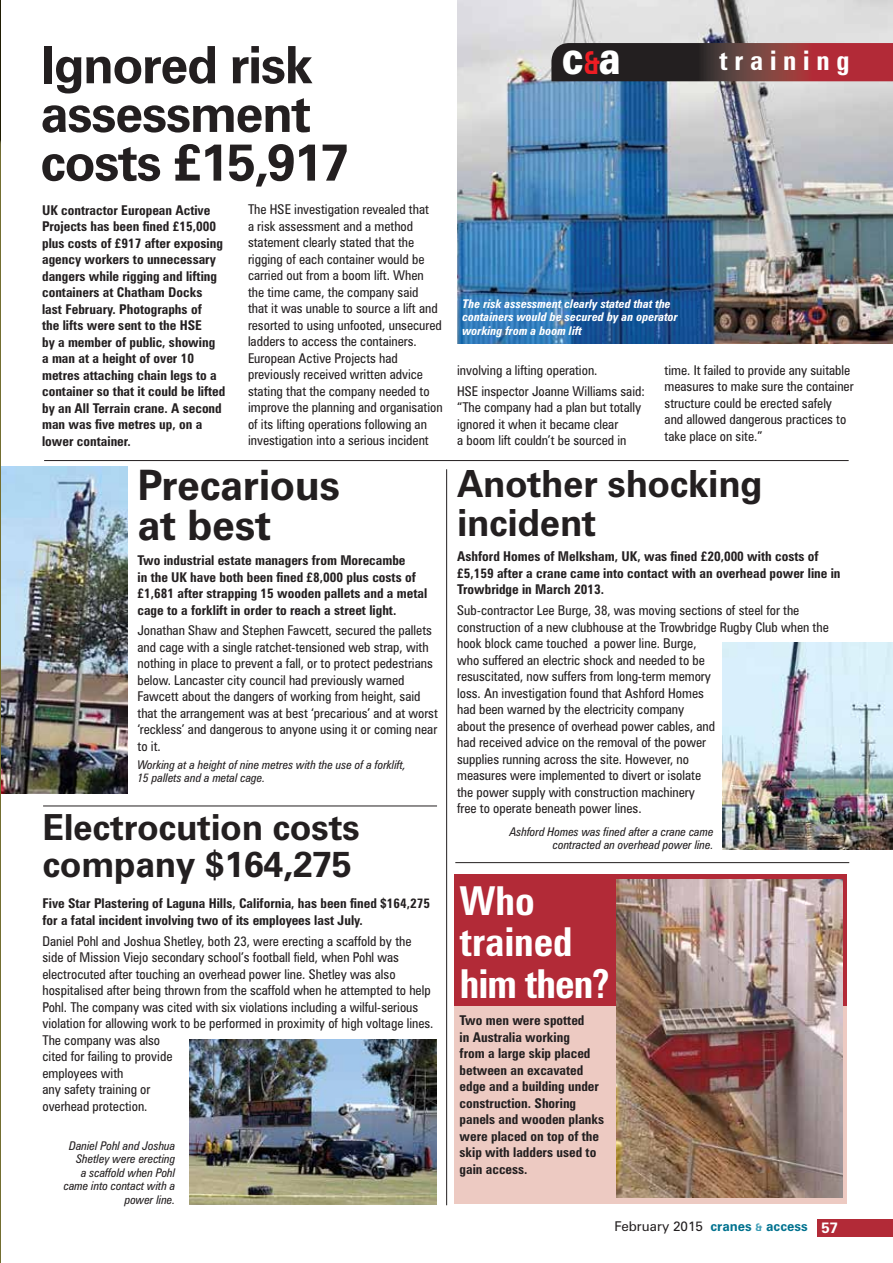
<style>
.page{position:relative;width:893px;height:1263px;background:#fff}
.page>*{position:absolute;margin:0;border:0;box-sizing:border-box;transform-origin:0 0}
.t1{font:700 51.6px/48.6px "Zurich BT";letter-spacing:-.03em;color:#231f20}
.t2{font:900 45.9px "Zurich BT";color:#fff;scale:.79 1}
.t3{font:700 42px/40.5px "Zurich BT";letter-spacing:-.01em;color:#231f20}
.t4{font:700 condensed 39.9px/41.4px "Zurich BT";color:#fff}
.t5{font:700 37.5px/39px "Zurich BT";letter-spacing:-.01em;color:#231f20}
.t6{font:700 36px/37.5px "Zurich BT";letter-spacing:-.01em;color:#231f20}
.t7{font:700 condensed 27px "Zurich BT";letter-spacing:.25em;color:#fff}
.t8{font:condensed 13.5px/16.5px "Zurich BT";color:#231f20}
.t9{font:700 condensed 13.5px/16.5px "Zurich BT";color:#231f20}
.t10{font:13.5px "Zurich BT";color:#231f20}
.t11{font:italic condensed 12px/13.5px "Zurich BT";color:#231f20;text-align:right}
.t12{font:italic 700 condensed 12px/13.5px "Zurich BT";color:#fff}
.s1{font-weight:700;font-size:31.65px;color:#ed1d24}
.s2{font-weight:700;color:#00728f}
.s3{font-weight:700;font-size:10.5px;color:#3c9db6}
.s4{font-weight:700;font-size:15px;color:#fff}
</style>
<div class="page">
<div style="left:817px;top:1219px;width:76px;height:17px;background:#b22a37"></div>
<img style="left:457px;top:0;width:436px;height:344px">
<svg style="left:551px;top:43px;width:342px;height:38px;background:#602d30"></svg>
<hr style="left:446px;top:469px;width:1px;height:736px;background:#231f20">
<hr style="left:44px;top:460px;width:805px;height:1px;background:#231f20">
<hr style="left:455px;top:862px;width:394px;height:1px;background:#231f20">
<div style="left:454px;top:888px;width:393px;height:316px;background:#edcac2"></div>
<div style="left:454px;top:874px;width:393px;height:132px;background:#b22a37"></div>
<hr style="left:43px;top:805px;width:394px;height:1px;background:#231f20">
<img style="left:723px;top:642px;width:170px;height:207px">
<img style="left:1px;top:467px;width:127px;height:326px">
<img style="left:616px;top:879px;width:227px;height:319px">
<img style="left:190px;top:1039px;width:247px;height:166px">
<img style="left:0;top:0;width:1px;height:1263px">
<h1 class="t1" style="left:40px;top:40px;width:311px">Ignored risk assessment costs £15,917</h1>
<p class="t9" style="left:42px;top:202px;width:185px">UK contractor European Active<br>Projects has been fined £15,000 plus costs of £917 after exposing agency workers to unnecessary dangers while rigging and lifting containers at Chatham Docks last February. Photographs of<br>the lifts were sent to the HSE<br>by a member of public, showing<br>a man at a height of over 10 metres attaching chain legs to a container so that it could be lifted by an All Terrain crane. A second man was five metres up, on a lower container.</p>
<p class="t8" style="left:248px;top:201px;width:196px">The HSE investigation revealed that<br>a risk assessment and a method statement clearly stated that the rigging of each container would be carried out from a boom lift. When the time came, the company said<br>that it was unable to source a lift and resorted to using unfooted, unsecured ladders to access the containers.<br>European Active Projects had previously received written advice stating that the company needed to improve the planning and organisation of its lifting operations following an investigation into a serious incident</p>
<h3 class="t3" style="left:137px;top:464px;width:204px">Precarious at best</h3>
<p class="t9" style="left:137px;top:552px;width:291px">Two industrial estate managers from Morecambe<br>in the UK have both been fined £8,000 plus costs of £1,681 after strapping 15 wooden pallets and a metal cage to a forklift in order to reach a street light.</p>
<p class="t8" style="left:137px;top:622px;width:302px">Jonathan Shaw and Stephen Fawcett, secured the pallets and cage with a single ratchet-tensioned web strap, with nothing in place to prevent a fall, or to protect pedestrians below. Lancaster city council had previously warned Fawcett about the dangers of working from height, said that the arrangement was at best ‘precarious’ and at worst ‘reckless’ and dangerous to anyone using it or coming near to it.</p>
<p class="t11" style="left:137px;top:757px;width:270px;text-align:left">Working at a height of nine metres with the use of a forklift,<br>15 pallets and a metal cage.</p>
<h3 class="t6" style="left:42px;top:808px;width:319px">Electrocution costs company $164,275</h3>
<p class="t9" style="left:42px;top:895px;width:389px">Five Star Plastering of Laguna Hills, California, has been fined $164,275 for a fatal incident involving two of its employees last July.</p>
<p class="t8" style="left:42px;top:932px;width:393px">Daniel Pohl and Joshua Shetley, both 23, were erecting a scaffold by the side of Mission Viejo secondary school’s football field, when Pohl was electrocuted after touching an overhead power line. Shetley was also hospitalised after being thrown from the scaffold when he attempted to help Pohl. The company was cited with six violations including a wilful-serious violation for allowing work to be performed in proximity of high voltage lines.<br>The company was also<br>cited for failing to provide<br>employees with<br>any safety training or<br>overhead protection.</p>
<p class="t11" style="left:64px;top:1139px;width:113px">Daniel Pohl and Joshua<br>Shetley were erecting<br>a scaffold when Pohl came into contact with a power line.</p>
<h2 class="t2" style="left:562px;top:29px;width:76px">c<span class="s1">&amp;</span>a</h2>
<h3 class="t7" style="left:719px;top:44px;width:132px">training</h3>
<p class="t12" style="left:463px;top:297px;width:217px">The risk assessment clearly stated that the containers would be secured by an operator working from a boom lift</p>
<p class="t8" style="left:457px;top:360px;width:189px;line-height:20.7px">involving a lifting operation.<br>HSE inspector Joanne Williams said:</p>
<p class="t8" style="left:457px;top:399px;width:186px">“The company had a plan but totally ignored it when it became clear<br>a boom lift couldn’t be sourced in</p>
<p class="t8" style="left:665px;top:362px;width:191px">time. It failed to provide any suitable measures to make sure the container structure could be erected safely and allowed dangerous practices to take place on site.”</p>
<h3 class="t5" style="left:457px;top:464px;width:307px">Another shocking incident</h3>
<p class="t9" style="left:457px;top:548px;width:385px">Ashford Homes of Melksham, UK, was fined £20,000 with costs of £5,159 after a crane came into contact with an overhead power line in<br>Trowbridge in March 2013.</p>
<p class="t8" style="left:457px;top:602px;width:373px">Sub-contractor Lee Burge, 38, was moving sections of steel for the construction of a new clubhouse at the Trowbridge Rugby Club when the hook block came touched a power line. Burge,<br>who suffered an electric shock and needed to be<br>resuscitated, now suffers from long-term memory<br>loss. An investigation found that Ashford Homes<br>had been warned by the electricity company<br>about the presence of overhead power cables, and<br>had received advice on the removal of the power<br>supplies running across the site. However, no<br>measures were implemented to divert or isolate<br>the power supply with construction machinery<br>free to operate beneath power lines.</p>
<p class="t11" style="left:510px;top:825px;width:205px">Ashford Homes was fined after a crane came contracted an overhead power line.</p>
<h3 class="t4" style="left:460px;top:880px;width:151px">Who trained him then?</h3>
<p class="t9" style="left:460px;top:1012px;width:146px">Two men were spotted<br>in Australia working<br>from a large skip placed between an excavated edge and a building under construction. Shoring panels and wooden planks were placed on top of the skip with ladders used to gain access.</p>
<p class="t10" style="left:614px;top:1218px;width:225px">February 2015 <span class="s2">cranes</span> <span class="s3">&amp;</span> <span class="s2">access</span> <span class="s4">57</span></p>
</div>
